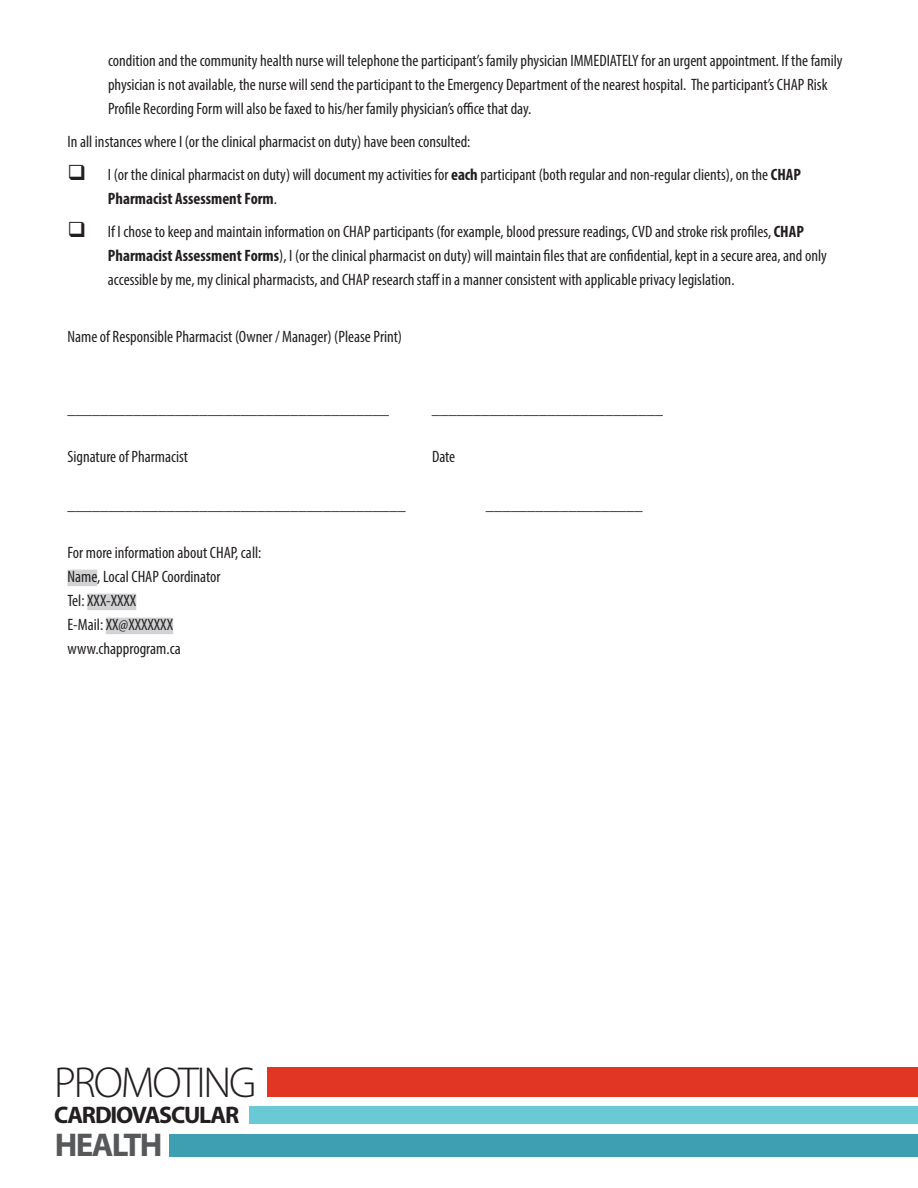
<style>
.page{position:relative;width:918px;height:1188px;background:#fff}
.page>*{position:absolute;margin:0;border:0;box-sizing:border-box;transform-origin:0 0}
.t1{font:300 43.5px "Myriad Pro";letter-spacing:-.05em;color:#231f20}
.t2{font:700 33px "Myriad Pro";letter-spacing:-.05em;color:#57585a}
.t3{font:700 24px "Myriad Pro";letter-spacing:-.05em;color:#231f20}
.t4{font:condensed 16.5px/24px "Myriad Pro";color:#231f20}
.s1{font-weight:700}
</style>
<div class="page">
<div style="left:68px;top:570px;width:29px;height:16px;background:#d1d2d4"></div>
<div style="left:87px;top:594px;width:49px;height:16px;background:#d1d2d4"></div>
<div style="left:106px;top:618px;width:67px;height:16px;background:#d1d2d4"></div>
<div style="left:267px;top:1067px;width:651px;height:29px;background:#e23625"></div>
<div style="left:250px;top:1106px;width:668px;height:18px;background:#69cad6"></div>
<div style="left:169px;top:1135px;width:749px;height:22px;background:#3e9fb2"></div>
<p class="t4" style="left:108px;top:49px;width:736px">condition and the community health nurse will telephone the participant’s family physician IMMEDIATELY for an urgent appointment. If the family physician is not available, the nurse will send the participant to the Emergency Department of the nearest hospital. The participant’s CHAP Risk<br>Profile Recording Form will also be faxed to his/her family physician’s office that day.</p>
<p class="t4" style="left:68px;top:130px;width:404px">In all instances where I (or the clinical pharmacist on duty) have been consulted:</p>
<p class="t4" style="left:108px;top:163px;width:695px;text-indent:-40px">❑ I (or the clinical pharmacist on duty) will document my activities for <span class="s1">each</span> participant (both regular and non-regular clients), on the <span class="s1">CHAP<br>Pharmacist Assessment Form</span>.</p>
<p class="t4" style="left:108px;top:220px;width:721px;text-indent:-40px">❑ If I chose to keep and maintain information on CHAP participants (for example, blood pressure readings, CVD and stroke risk profiles, <span class="s1">CHAP<br>Pharmacist Assessment Forms</span>), I (or the clinical pharmacist on duty) will maintain files that are confidential, kept in a secure area, and only accessible by me, my clinical pharmacists, and CHAP research staff in a manner consistent with applicable privacy legislation.</p>
<p class="t4" style="left:67px;top:325px;width:336px">Name of Responsible Pharmacist (Owner / Manager) (Please Print)</p>
<p class="t4" style="left:67px;top:397px;width:323px">_______________________________________</p>
<p class="t4" style="left:432px;top:397px;width:232px">____________________________</p>
<p class="t4" style="left:67px;top:445px;width:122px">Signature of Pharmacist</p>
<p class="t4" style="left:432px;top:445px;width:25px">Date</p>
<p class="t4" style="left:67px;top:493px;width:340px">_________________________________________</p>
<p class="t4" style="left:486px;top:493px;width:158px">___________________</p>
<p class="t4" style="left:67px;top:541px;width:196px">For more information about CHAP, call:<br>Name, Local CHAP Coordinator<br>Tel: XXX-XXXX<br>E-Mail: XX@XXXXXXX www.chapprogram.ca</p>
<h1 class="t1" style="left:54px;top:1057px;width:204px">PROMOTING</h1>
<h3 class="t3" style="left:54px;top:1099px;width:187px">CARDIOVASCULAR</h3>
<h2 class="t2" style="left:55px;top:1123px;width:110px">HEALTH</h2>
</div>
